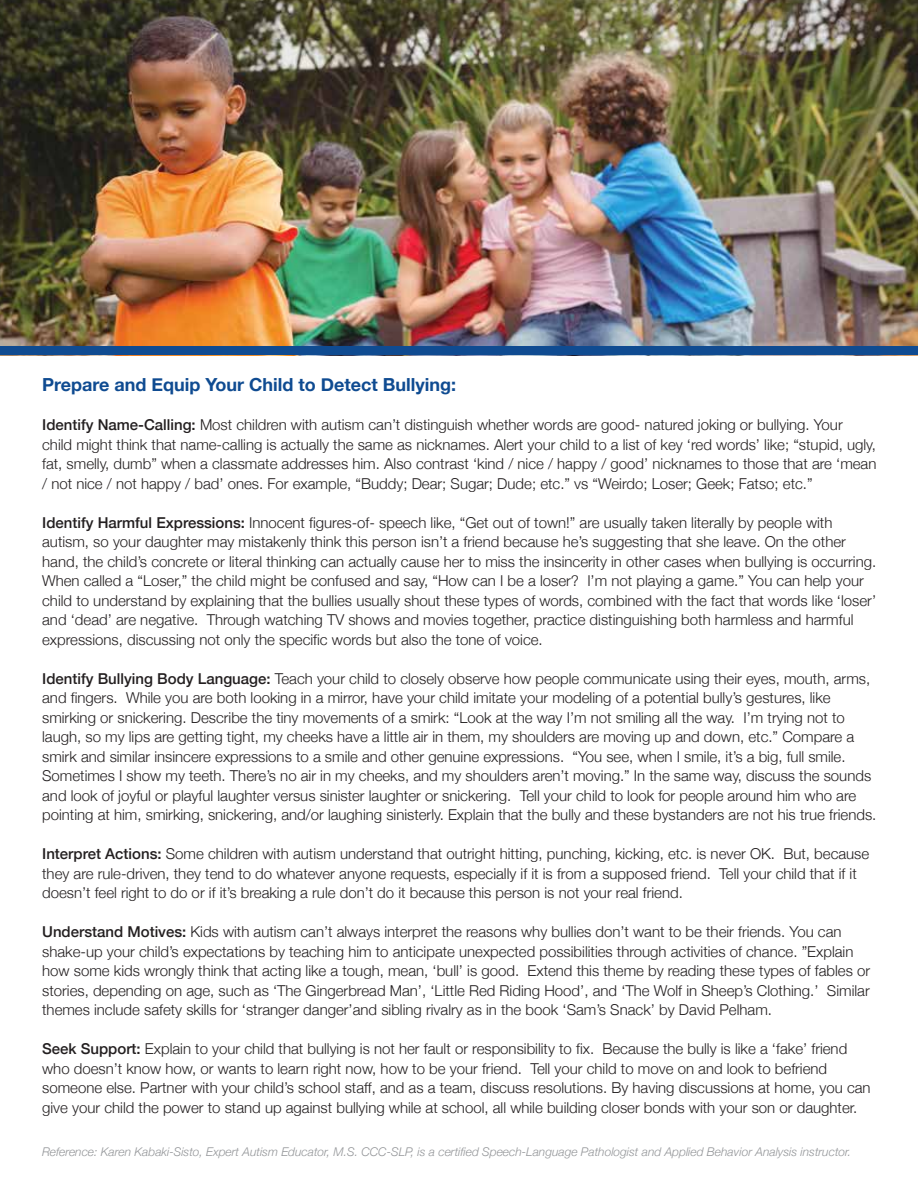
<style>
.page{position:relative;width:918px;height:1188px;background:#fff}
.page>*{position:absolute;margin:0;border:0;box-sizing:border-box;transform-origin:0 0}
.t1{font:700 18px "Helvetica Neue";color:#0f4b91}
.t2{font:300 15px/19.5px "Helvetica Neue";color:#231f20}
.t3{font:italic 300 12px "Helvetica Neue";color:#939598}
.s1{font-weight:500}
</style>
<div class="page">
<img style="left:0;top:0;width:918px;height:346px">
<div style="left:0;top:346px;width:918px;height:10px;background:#0f4b91"></div>
<p class="t1" style="left:42px;top:371px;width:415px">Prepare and Equip Your Child to Detect Bullying:</p>
<p class="t2" style="left:42px;top:414px;width:836px"><span class="s1">Identify Name-Calling:</span> Most children with autism can’t distinguish whether words are good- natured joking or bullying. Your<br>child might think that name-calling is actually the same as nicknames. Alert your child to a list of key ‘red words’ like; “stupid, ugly, fat, smelly, dumb” when a classmate addresses him. Also contrast ‘kind / nice / happy / good’ nicknames to those that are ‘mean / not nice / not happy / bad’ ones. For example, “Buddy; Dear; Sugar; Dude; etc.” vs “Weirdo; Loser; Geek; Fatso; etc.”</p>
<p class="t2" style="left:42px;top:512px;width:836px"><span class="s1">Identify Harmful Expressions:</span> Innocent figures-of- speech like, “Get out of town!” are usually taken literally by people with autism, so your daughter may mistakenly think this person isn’t a friend because he’s suggesting that she leave. On the other hand, the child’s concrete or literal thinking can actually cause her to miss the insincerity in other cases when bullying is occurring.<br>When called a “Loser,” the child might be confused and say, “How can I be a loser? I’m not playing a game.” You can help your child to understand by explaining that the bullies usually shout these types of words, combined with the fact that words like ‘loser’ and ‘dead’ are negative. Through watching TV shows and movies together, practice distinguishing both harmless and harmful expressions, discussing not only the specific words but also the tone of voice.</p>
<p class="t2" style="left:42px;top:668px;width:836px"><span class="s1">Identify Bullying Body Language:</span> Teach your child to closely observe how people communicate using their eyes, mouth, arms, and fingers. While you are both looking in a mirror, have your child imitate your modeling of a potential bully’s gestures, like smirking or snickering. Describe the tiny movements of a smirk: “Look at the way I’m not smiling all the way. I’m trying not to laugh, so my lips are getting tight, my cheeks have a little air in them, my shoulders are moving up and down, etc.” Compare a smirk and similar insincere expressions to a smile and other genuine expressions. “You see, when I smile, it’s a big, full smile.<br>Sometimes I show my teeth. There’s no air in my cheeks, and my shoulders aren’t moving.” In the same way, discuss the sounds and look of joyful or playful laughter versus sinister laughter or snickering. Tell your child to look for people around him who are pointing at him, smirking, snickering, and/or laughing sinisterly. Explain that the bully and these bystanders are not his true friends.</p>
<p class="t2" style="left:42px;top:843px;width:829px"><span class="s1">Interpret Actions:</span> Some children with autism understand that outright hitting, punching, kicking, etc. is never OK. But, because they are rule-driven, they tend to do whatever anyone requests, especially if it is from a supposed friend. Tell your child that if it doesn’t feel right to do or if it’s breaking a rule don’t do it because this person is not your real friend.</p>
<p class="t2" style="left:42px;top:921px;width:829px"><span class="s1">Understand Motives:</span> Kids with autism can’t always interpret the reasons why bullies don’t want to be their friends. You can shake-up your child’s expectations by teaching him to anticipate unexpected possibilities through activities of chance. ”Explain how some kids wrongly think that acting like a tough, mean, ‘bull’ is good. Extend this theme by reading these types of fables or stories, depending on age, such as ‘The Gingerbread Man’, ‘Little Red Riding Hood’, and ‘The Wolf in Sheep’s Clothing.’ Similar themes include safety skills for ‘stranger danger’and sibling rivalry as in the book ‘Sam’s Snack’ by David Pelham.</p>
<p class="t2" style="left:42px;top:1038px;width:830px"><span class="s1">Seek Support:</span> Explain to your child that bullying is not her fault or responsibility to fix. Because the bully is like a ‘fake’ friend who doesn’t know how, or wants to learn right now, how to be your friend. Tell your child to move on and look to befriend someone else. Partner with your child’s school staff, and as a team, discuss resolutions. By having discussions at home, you can give your child the power to stand up against bullying while at school, all while building closer bonds with your son or daughter.</p>
<p class="t3" style="left:42px;top:1143px;width:811px">Reference: Karen Kabaki-Sisto, Expert Autism Educator, M.S. CCC-SLP, is a certified Speech-Language Pathologist and Applied Behavior Analysis instructor.</p>
</div>
